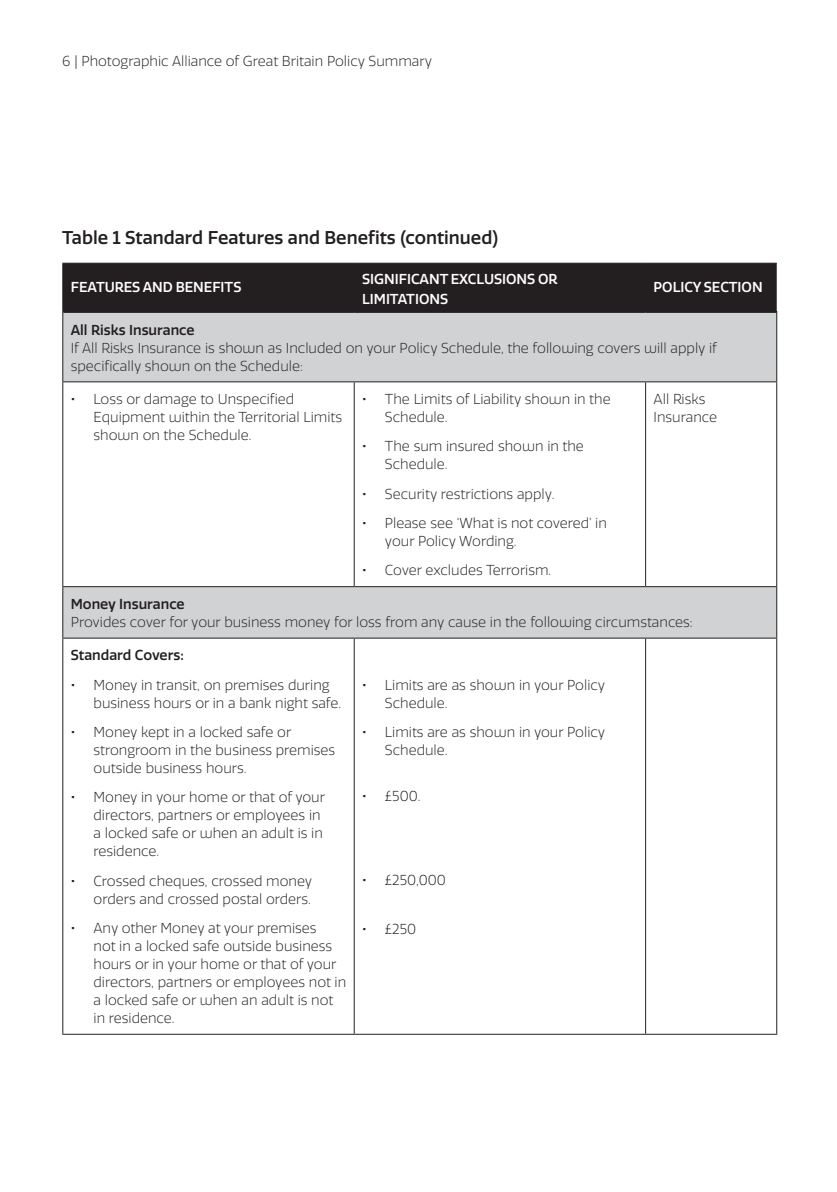
<style>
.page{position:relative;width:837px;height:1192px;background:#fff}
.page>*{position:absolute;margin:0;border:0;box-sizing:border-box;transform-origin:0 0}
.t1{font:500 18px "RSA Sans";color:#231f20}
.t2{font:300 14px/18px "RSA Sans";color:#231f20}
.t3{font:500 14px/20px "RSA Sans";color:#fff}
.t4{font:500 14px "RSA Sans";color:#231f20}
.s1{font-weight:500}
</style>
<div class="page">
<div style="left:63px;top:264px;width:713px;height:47px;background:#231f20"></div>
<svg style="left:63px;top:313px;width:713px;height:325px"></svg>
<hr style="left:62px;top:312px;width:1px;height:69px;background:#231f20">
<hr style="left:776px;top:313px;width:1px;height:68px;background:#231f20">
<hr style="left:62px;top:382px;width:1px;height:204px;background:#231f20">
<hr style="left:353px;top:382px;width:1px;height:204px;background:#231f20">
<hr style="left:645px;top:382px;width:1px;height:204px;background:#231f20">
<hr style="left:776px;top:382px;width:1px;height:204px;background:#231f20">
<hr style="left:62px;top:587px;width:1px;height:51px;background:#231f20">
<hr style="left:776px;top:587px;width:1px;height:51px;background:#231f20">
<hr style="left:62px;top:639px;width:1px;height:395px;background:#231f20">
<hr style="left:353px;top:639px;width:1px;height:395px;background:#231f20">
<hr style="left:645px;top:639px;width:1px;height:395px;background:#231f20">
<hr style="left:776px;top:639px;width:1px;height:395px;background:#231f20">
<hr style="left:62px;top:263px;width:292px;height:1px;background:#231f20">
<hr style="left:62px;top:264px;width:1px;height:48px;background:#231f20">
<hr style="left:354px;top:263px;width:291px;height:1px;background:#231f20">
<hr style="left:645px;top:263px;width:131px;height:1px;background:#231f20">
<hr style="left:63px;top:311px;width:291px;height:2px;background:#231f20">
<hr style="left:354px;top:311px;width:291px;height:2px;background:#231f20">
<hr style="left:645px;top:311px;width:132px;height:2px;background:#231f20">
<hr style="left:62px;top:381px;width:292px;height:1px;background:#231f20">
<hr style="left:354px;top:381px;width:291px;height:1px;background:#231f20">
<hr style="left:645px;top:381px;width:132px;height:1px;background:#231f20">
<hr style="left:62px;top:586px;width:292px;height:1px;background:#231f20">
<hr style="left:354px;top:586px;width:291px;height:1px;background:#231f20">
<hr style="left:645px;top:586px;width:132px;height:1px;background:#231f20">
<hr style="left:62px;top:638px;width:292px;height:1px;background:#231f20">
<hr style="left:354px;top:638px;width:291px;height:1px;background:#231f20">
<hr style="left:645px;top:638px;width:132px;height:1px;background:#231f20">
<hr style="left:62px;top:1034px;width:292px;height:1px;background:#231f20">
<hr style="left:354px;top:1034px;width:291px;height:1px;background:#231f20">
<hr style="left:645px;top:1034px;width:132px;height:1px;background:#231f20">
<p class="t2" style="left:62px;top:52px;width:371px">6 | Photographic Alliance of Great Britain Policy Summary</p>
<p class="t1" style="left:62px;top:226px;width:437px">Table 1 Standard Features and Benefits (continued)</p>
<p class="t3" style="left:71px;top:277px;width:172px">FEATURES AND BENEFITS</p>
<p class="t3" style="left:362px;top:269px;width:197px">SIGNIFICANT EXCLUSIONS OR<br>LIMITATIONS</p>
<p class="t3" style="left:653px;top:277px;width:110px">POLICY SECTION</p>
<p class="t4" style="left:71px;top:321px;width:125px">All Risks Insurance</p>
<p class="t2" style="left:71px;top:339px;width:647px">If All Risks Insurance is shown as Included on your Policy Schedule, the following covers will apply if specifically shown on the Schedule:</p>
<p class="t2" style="left:93px;top:390px;width:250px;text-indent:-23px"><span class="s1">•</span> Loss or damage to Unspecified<br>Equipment within the Territorial Limits shown on the Schedule.</p>
<p class="t2" style="left:385px;top:390px;width:227px;text-indent:-23px"><span class="s1">•</span> The Limits of Liability shown in the<br>Schedule.</p>
<p class="t2" style="left:385px;top:438px;width:200px;text-indent:-23px"><span class="s1">•</span> The sum insured shown in the<br>Schedule.</p>
<p class="t2" style="left:362px;top:485px;width:194px"><span class="s1">•</span> Security restrictions apply.</p>
<p class="t2" style="left:385px;top:514px;width:223px;text-indent:-23px"><span class="s1">•</span> Please see ‘What is not covered’ in your Policy Wording.</p>
<p class="t2" style="left:362px;top:562px;width:191px"><span class="s1">•</span> Cover excludes Terrorism.</p>
<p class="t2" style="left:653px;top:390px;width:65px">All Risks<br>Insurance</p>
<p class="t4" style="left:71px;top:595px;width:115px">Money Insurance</p>
<p class="t2" style="left:71px;top:613px;width:623px">Provides cover for your business money for loss from any cause in the following circumstances:</p>
<p class="t4" style="left:71px;top:647px;width:114px">Standard Covers:</p>
<p class="t2" style="left:93px;top:676px;width:249px;text-indent:-23px"><span class="s1">•</span> Money in transit, on premises during business hours or in a bank night safe.</p>
<p class="t2" style="left:93px;top:723px;width:243px;text-indent:-23px"><span class="s1">•</span> Money kept in a locked safe or strongroom in the business premises outside business hours.</p>
<p class="t2" style="left:93px;top:789px;width:233px;text-indent:-23px"><span class="s1">•</span> Money in your home or that of your directors, partners or employees in a locked safe or when an adult is in residence.</p>
<p class="t2" style="left:71px;top:872px;width:243px;text-align:right"><span class="s1">•</span> Crossed cheques, crossed money orders and crossed postal orders.</p>
<p class="t2" style="left:93px;top:919px;width:254px;text-indent:-23px"><span class="s1">•</span> Any other Money at your premises<br>not in a locked safe outside business hours or in your home or that of your directors, partners or employees not in a locked safe or when an adult is not in residence.</p>
<p class="t2" style="left:385px;top:676px;width:222px;text-indent:-23px"><span class="s1">•</span> Limits are as shown in your Policy<br>Schedule.</p>
<p class="t2" style="left:385px;top:723px;width:222px;text-indent:-23px"><span class="s1">•</span> Limits are as shown in your Policy<br>Schedule.</p>
<p class="t2" style="left:362px;top:788px;width:60px"><span class="s1">•</span> £500.</p>
<p class="t2" style="left:362px;top:871px;width:85px"><span class="s1">•</span> £250,000</p>
<p class="t2" style="left:362px;top:920px;width:56px"><span class="s1">•</span> £250</p>
</div>
